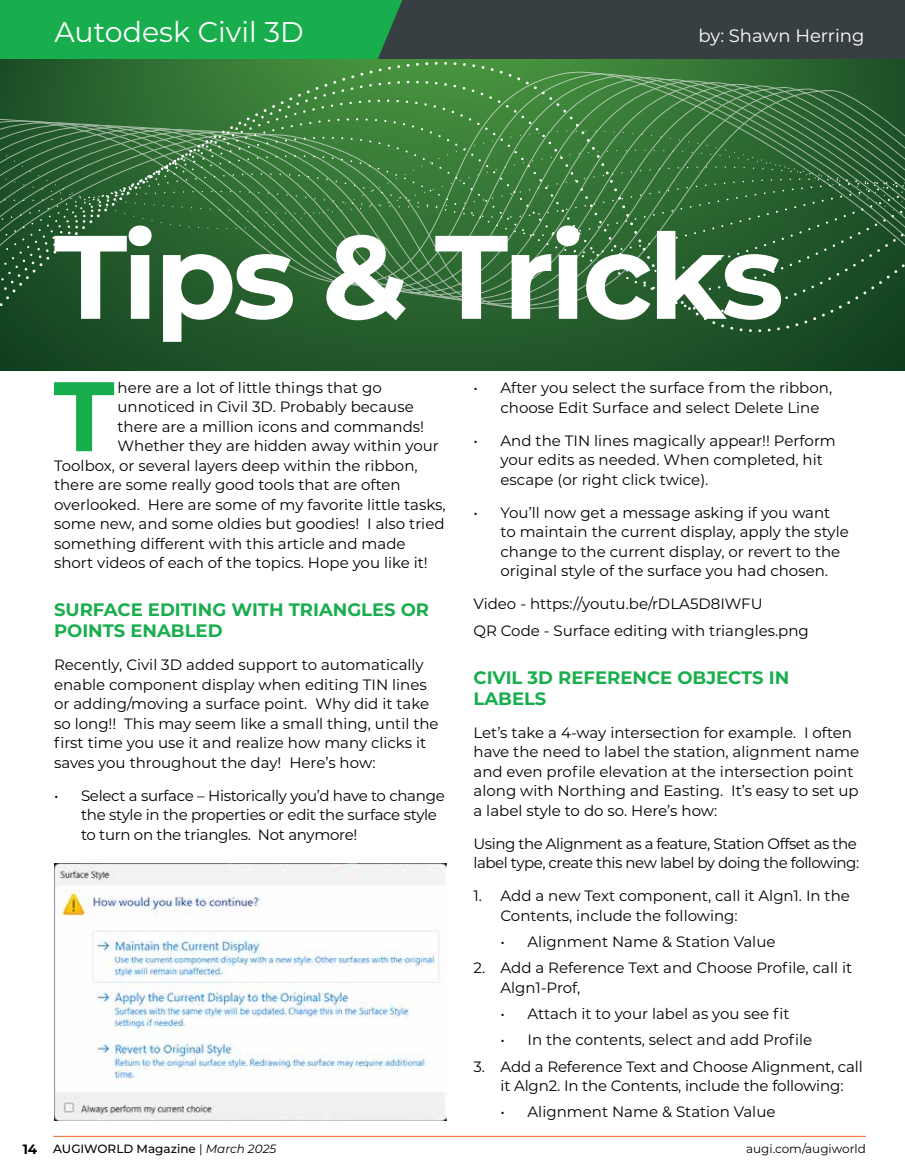
<style>
.page{position:relative;width:905px;height:1175px;background:#fff}
.page>*{position:absolute;margin:0;border:0;box-sizing:border-box;transform-origin:0 0}
.t1{font:700 118.5px "Montserrat";letter-spacing:-.035em;color:#fff}
.t2{font:700 98.55px "Montserrat";color:#18ae4d}
.t3{font:28.5px "Montserrat";color:#fff}
.t4{font:700 18px/21px "Montserrat";color:#18ae4d}
.t5{font:18px "Montserrat";color:#fff}
.t6{font:15px/19.5px "Montserrat";color:#000}
.t7{font:15px/19.5px "Montserrat";letter-spacing:-.02em;color:#000}
.t8{font:15px/19.5px "Montserrat";letter-spacing:-.03em;color:#000}
.t9{font:500 12px "Montserrat";color:#000}
.t10{font:12px "Montserrat";color:#000}
.s1{font-weight:700;font-size:13.5px}
.s2{font-weight:400}
.s3{font-weight:400;font-style:italic}
</style>
<div class="page">
<hr style="left:53px;top:1136px;width:812px;height:1px;background:#f26522">
<div style="left:0;top:0;width:904px;height:60px;background:#383f43"></div>
<div style="left:0;top:0;width:403px;height:59px;background:#18ae4d"></div>
<svg style="left:0;top:59px;width:904px;height:311px;background:#326a37"></svg>
<img style="left:55px;top:863px;width:391px;height:257px">
<h3 class="t3" style="left:54px;top:12px;width:251px">Autodesk Civil 3D</h3>
<p class="t5" style="left:698px;top:23px;width:167px">by: Shawn Herring</p>
<h1 class="t1" style="left:54px;top:191px;width:731px">Tips &amp; Tricks</h1>
<h2 class="t2" style="left:54px;top:345px;width:62px">T</h2>
<p class="t6" style="left:117px;top:377px;width:266px">here are a lot of little things that go</p>
<p class="t6" style="left:117px;top:396px;width:298px">unnoticed in Civil 3D. Probably because</p>
<p class="t6" style="left:117px;top:416px;width:308px">there are a million icons and commands!</p>
<p class="t6" style="left:117px;top:435px;width:323px">Whether they are hidden away within your</p>
<p class="t6" style="left:54px;top:455px;width:365px">Toolbox, or several layers deep within the ribbon,</p>
<p class="t6" style="left:54px;top:474px;width:348px">there are some really good tools that are often</p>
<p class="t6" style="left:54px;top:494px;width:393px">overlooked. Here are some of my favorite little tasks,</p>
<p class="t6" style="left:54px;top:513px;width:392px">some new, and some oldies but goodies! I also tried</p>
<p class="t6" style="left:54px;top:533px;width:353px">something different with this article and made</p>
<p class="t6" style="left:54px;top:552px;width:375px">short videos of each of the topics. Hope you like it!</p>
<p class="t4" style="left:54px;top:598px;width:376px">SURFACE EDITING WITH TRIANGLES OR<br>POINTS ENABLED</p>
<p class="t6" style="left:54px;top:654px;width:386px">Recently, Civil 3D added support to automatically enable component display when editing TIN lines or adding/moving a surface point. Why did it take so long!! This may seem like a small thing, until the first time you use it and realize how many clicks it saves you throughout the day! Here’s how:</p>
<p class="t7" style="left:81px;top:785px;width:365px;text-indent:-27px">• Select a surface – Historically you’d have to change the style in the properties or edit the surface style to turn on the triangles. Not anymore!</p>
<p class="t6" style="left:500px;top:378px;width:333px;text-indent:-27px">• After you select the surface from the ribbon, choose Edit Surface and select Delete Line</p>
<p class="t6" style="left:500px;top:430px;width:337px;text-indent:-27px">• And the TIN lines magically appear!! Perform your edits as needed. When completed, hit escape (or right click twice).</p>
<p class="t6" style="left:500px;top:502px;width:350px;text-indent:-27px">• You’ll now get a message asking if you want to maintain the current display, apply the style change to the current display, or revert to the original style of the surface you had chosen.</p>
<p class="t6" style="left:473px;top:590px;width:337px;line-height:26.2px">Video - https://youtu.be/rDLA5D8IWFU<br>QR Code - Surface editing with triangles.png</p>
<p class="t4" style="left:473px;top:666px;width:317px">CIVIL 3D REFERENCE OBJECTS IN<br>LABELS</p>
<p class="t6" style="left:473px;top:722px;width:387px">Let’s take a 4-way intersection for example. I often have the need to label the station, alignment name and even profile elevation at the intersection point along with Northing and Easting. It’s easy to set up a label style to do so. Here’s how:</p>
<p class="t8" style="left:473px;top:833px;width:387px">Using the Alignment as a feature, Station Offset as the label type, create this new label by doing the following:</p>
<p class="t6" style="left:500px;top:885px;width:351px;text-indent:-27px">1. Add a new Text component, call it Algn1. In the<br>Contents, include the following:</p>
<p class="t6" style="left:500px;top:931px;width:276px">• Alignment Name &amp; Station Value</p>
<p class="t6" style="left:500px;top:957px;width:353px;text-indent:-27px">2. Add a Reference Text and Choose Profile, call it<br>Algn1-Prof,</p>
<p class="t6" style="left:500px;top:1003px;width:290px">• Attach it to your label as you see fit</p>
<p class="t6" style="left:500px;top:1029px;width:313px">• In the contents, select and add Profile</p>
<p class="t6" style="left:473px;top:1056px;width:391px;text-align:center">3. Add a Reference Text and Choose Alignment, call it Algn2. In the Contents, include the following:</p>
<p class="t6" style="left:500px;top:1101px;width:276px">• Alignment Name &amp; Station Value</p>
<p class="t9" style="left:23px;top:1140px;width:255px"><span class="s1">14</span> AUGIWORLD Magazine <span class="s2">|</span> <span class="s3">March 2025</span></p>
<p class="t10" style="left:746px;top:1140px;width:121px">augi.com/augiworld</p>
</div>
